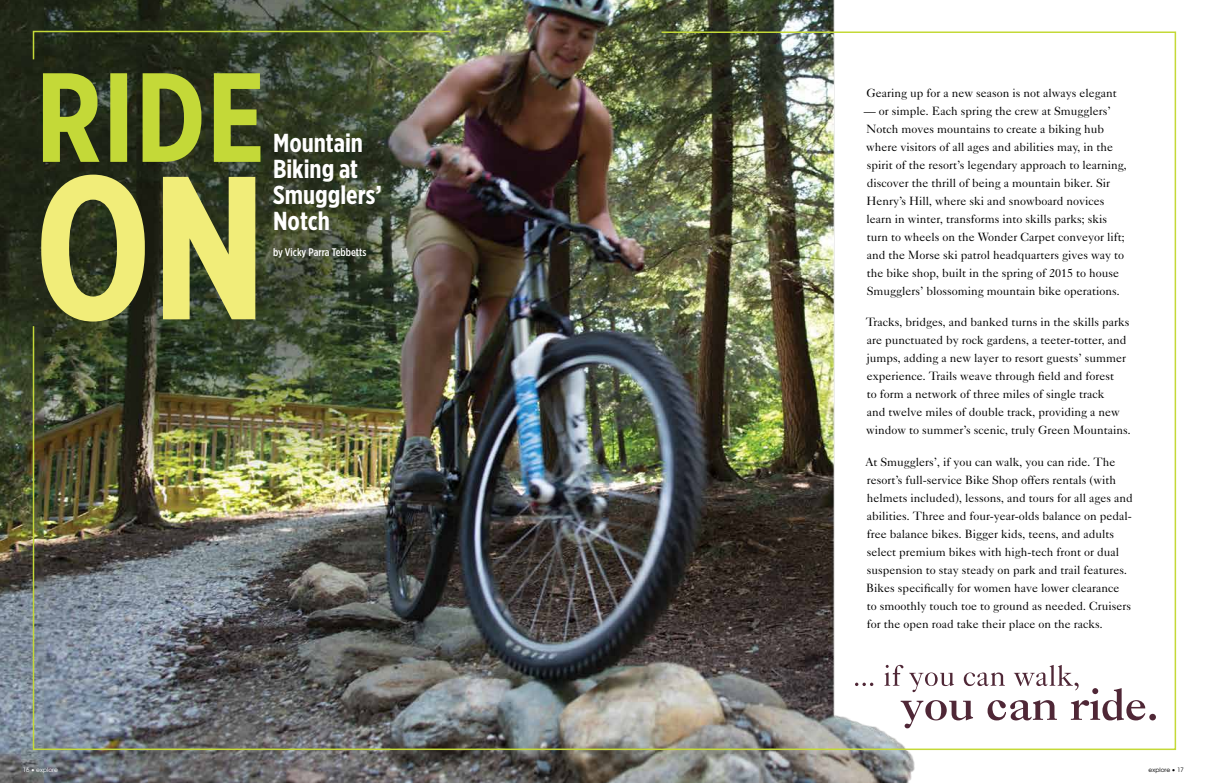
<style>
.page{position:relative;width:1206px;height:783px;background:#fff}
.page>*{position:absolute;margin:0;border:0;box-sizing:border-box;transform-origin:0 0}
.t1{font:700 26px/26px "Gotham X Narrow";color:#fff}
.t2{font:12px/18px "Caslon Five Forty LT";color:#000}
.t3{font:500 11px "Gotham X Narrow";color:#fff}
.t4{font:6px "Avant Garde";color:#fff}
.t5{font:6px "Avant Garde";color:#000}
</style>
<div class="page">
<img style="left:0;top:0;width:915px;height:783px">
<img style="left:32px;top:31px;width:1145px;height:720px">
<svg style="left:41px;top:175px;width:214px;height:147px;background:#9d9e53"></svg>
<svg style="left:43px;top:73px;width:217px;height:89px;background:#81902c"></svg>
<svg style="left:32px;top:30px;width:420px;height:31px;background:#3f4a2b"></svg>
<svg style="left:855px;top:665px;width:301px;height:63px"></svg>
<h1 class="t1" style="left:273px;top:129px;width:110px">Mountain<br>Biking at<br>Smugglers’<br>Notch</h1>
<p class="t3" style="left:273px;top:246px;width:95px">by Vicky Parra Tebbetts</p>
<p class="t2" style="left:867px;top:83px;width:252px">Gearing up for a new season is not always elegant</p>
<p class="t2" style="left:864px;top:101px;width:264px">— or simple. Each spring the crew at Smugglers’ Notch moves mountains to create a biking hub where visitors of all ages and abilities may, in the spirit of the resort’s legendary approach to learning, discover the thrill of being a mountain biker. Sir Henry’s Hill, where ski and snowboard novices learn in winter, transforms into skills parks; skis turn to wheels on the Wonder Carpet conveyor lift; and the Morse ski patrol headquarters gives way to the bike shop, built in the spring of 2015 to house Smugglers’ blossoming mountain bike operations.</p>
<p class="t2" style="left:866px;top:313px;width:266px">Tracks, bridges, and banked turns in the skills parks are punctuated by rock gardens, a teeter-totter, and jumps, adding a new layer to resort guests’ summer experience. Trails weave through field and forest<br>to form a network of three miles of single track<br>and twelve miles of double track, providing a new window to summer’s scenic, truly Green Mountains.</p>
<p class="t2" style="left:866px;top:452px;width:269px">At Smugglers’, if you can walk, you can ride. The resort’s full-service Bike Shop offers rentals (with helmets included), lessons, and tours for all ages and abilities. Three and four-year-olds balance on pedal&shy;free balance bikes. Bigger kids, teens, and adults select premium bikes with high-tech front or dual suspension to stay steady on park and trail features.<br>Bikes specifically for women have lower clearance<br>to smoothly touch toe to ground as needed. Cruisers for the open road take their place on the racks.</p>
<p class="t4" style="left:23px;top:766px;width:37px">16 • explore</p>
<p class="t5" style="left:1149px;top:766px;width:37px">explore • 17</p>
</div>
